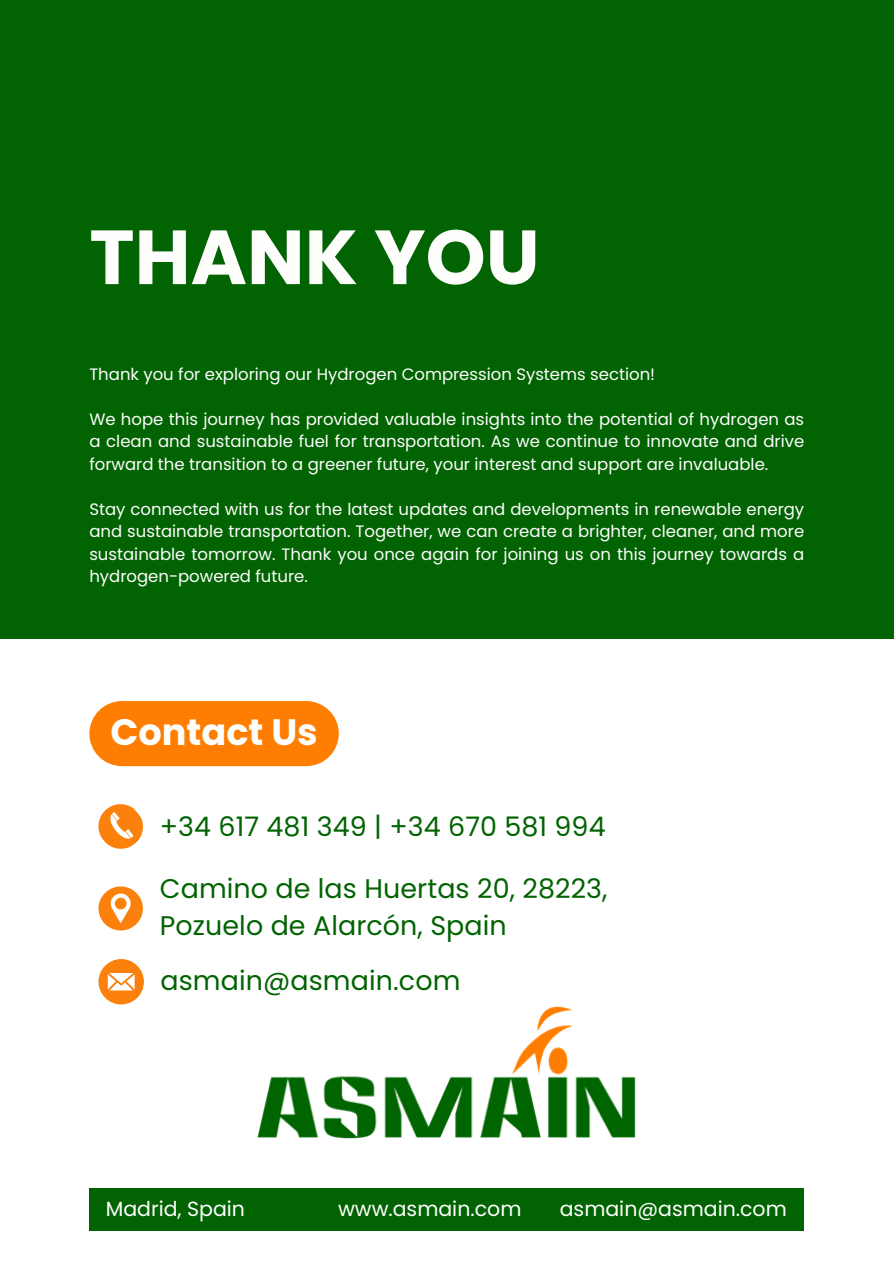
<style>
.page{position:relative;width:894px;height:1264px;background:#fff}
.page>*{position:absolute;margin:0;border:0;box-sizing:border-box;transform-origin:0 0}
.t1{font:700 76.5px "Poppins";color:#fefefd}
.t2{font:700 36.75px "Poppins";color:#fefefd}
.t3{font:26.85px/37.2px "Poppins";letter-spacing:.005em;color:#026302}
.t4{font:20.55px "Poppins";color:#fefefd}
.t5{font:16.5px/22.5px "Poppins";color:#fefefd;text-align:justify}
</style>
<div class="page">
<div style="left:0;top:0;width:893px;height:638px;background:#026302"></div>
<svg style="left:98px;top:886px;width:44px;height:44px"></svg>
<svg style="left:98px;top:804px;width:45px;height:45px"></svg>
<div style="left:89px;top:701px;width:250px;height:65px;background:#ff7d00;border-radius:33px"></div>
<svg style="left:98px;top:959px;width:45px;height:45px"></svg>
<img style="left:257px;top:1006px;width:379px;height:133px">
<div style="left:89px;top:1188px;width:715px;height:43px;background:#026302"></div>
<p class="t1" style="left:89px;top:204px;width:451px">THANK YOU</p>
<p class="t5" style="left:89px;top:363px;width:567px">Thank you for exploring our Hydrogen Compression Systems section!</p>
<p class="t5" style="left:89px;top:408px;width:716px">We hope this journey has provided valuable insights into the potential of hydrogen as a clean and sustainable fuel for transportation. As we continue to innovate and drive forward the transition to a greener future, your interest and support are invaluable.</p>
<h2 class="t5" style="left:89px;top:498px;width:716px">Stay connected with us for the latest updates and developments in renewable energy and sustainable transportation. Together, we can create a brighter, cleaner, and more sustainable tomorrow. Thank you once again for joining us on this journey towards a hydrogen-powered future.</h2>
<h3 class="t2" style="left:110px;top:706px;width:209px">Contact Us</h3>
<p class="t3" style="left:160px;top:808px;width:447px">+34 617 481 349 | +34 670 581 994</p>
<p class="t3" style="left:160px;top:870px;width:449px">Camino de las Huertas 20, 28223,<br>Pozuelo de Alarcón, Spain</p>
<p class="t3" style="left:160px;top:962px;width:301px">asmain@asmain.com</p>
<h3 class="t4" style="left:106px;top:1194px;width:141px">Madrid, Spain</h3>
<h3 class="t4" style="left:338px;top:1194px;width:185px">www.asmain.com</h3>
<h3 class="t4" style="left:559px;top:1194px;width:228px">asmain@asmain.com</h3>
</div>
